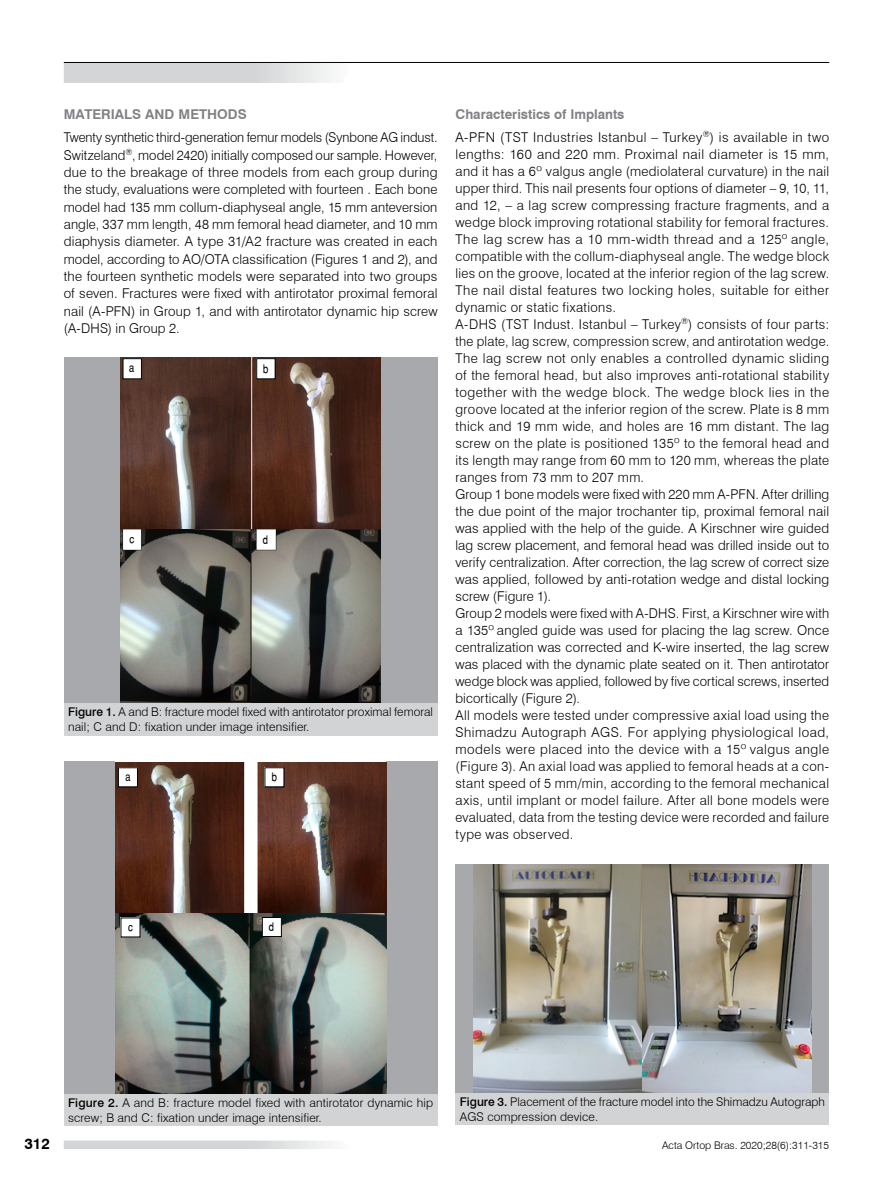
<style>
.page{position:relative;width:893px;height:1191px;background:#fff}
.page>*{position:absolute;margin:0;border:0;box-sizing:border-box;transform-origin:0 0}
.t1{font:700 15px "Swiss 721 BT";color:#000}
.t2{font:300 13.5px/17px "Swiss 721 BT";letter-spacing:.025em;color:#000}
.t3{font:300 13.5px/17.2px "Swiss 721 BT";letter-spacing:.025em;color:#000;text-align:justify;scale:.96 1}
.t4{font:700 13.5px "Swiss 721 BT";color:#808285}
.t5{font:300 12px/15px "Swiss 721 BT";letter-spacing:.01em;color:#000}
.t6{font:11.7px "Helvetica Narrow";color:#000}
.t7{font:300 10.5px "Swiss 721 BT";color:#000}
.s1{font-weight:500}
.s2{font-weight:700;color:#808285}
</style>
<div class="page">
<svg style="left:64px;top:63px;width:267px;height:20px;background:#d7d9da"></svg>
<svg style="left:64px;top:1140px;width:267px;height:9px;background:#dadcdc"></svg>
<hr style="left:64px;top:62px;width:765px;height:1px;background:#000">
<div style="left:64px;top:703px;width:373px;height:32px;background:#d1d3d4"></div>
<div style="left:64px;top:1093px;width:373px;height:33px;background:#d1d3d4"></div>
<div style="left:64px;top:357px;width:373px;height:345px;background:#a7a9ac"></div>
<img style="left:120px;top:357px;width:261px;height:345px">
<div style="left:123px;top:359px;width:18px;height:20px;background:#fff"></div>
<div style="left:123px;top:358px;width:19px;height:21px;border:1px solid #000"></div>
<div style="left:257px;top:359px;width:18px;height:20px;background:#fff"></div>
<div style="left:256px;top:358px;width:19px;height:21px;border:1px solid #000"></div>
<div style="left:128px;top:535px;width:10px;height:12px;background:#fff"></div>
<div style="left:259px;top:533px;width:13px;height:15px;background:#fff"></div>
<div style="left:64px;top:761px;width:373px;height:332px;background:#a7a9ac"></div>
<img style="left:115px;top:912px;width:271px;height:181px">
<img style="left:115px;top:762px;width:271px;height:150px">
<div style="left:118px;top:767px;width:19px;height:20px;background:#fff"></div>
<div style="left:118px;top:767px;width:20px;height:20px;border:1px solid #000"></div>
<div style="left:265px;top:767px;width:19px;height:20px;background:#fff"></div>
<div style="left:121px;top:918px;width:19px;height:19px;background:#fff"></div>
<div style="left:262px;top:917px;width:19px;height:19px;background:#fff"></div>
<div style="left:262px;top:917px;width:20px;height:19px;border:1px solid #000"></div>
<div style="left:455px;top:1092px;width:374px;height:32px;background:#d1d3d4"></div>
<div style="left:455px;top:864px;width:374px;height:228px;background:#a7a9ac"></div>
<img style="left:473px;top:864px;width:338px;height:228px">
<p class="t4" style="left:64px;top:106px;width:184px">MATERIALS AND METHODS</p>
<p class="t3" style="left:64px;top:129px;width:391px">Twenty synthetic third-generation femur models (Synbone AG indust.<br>Switzeland<sup>®</sup>, model 2420) initially composed our sample. However, due to the breakage of three models from each group during the study, evaluations were completed with fourteen . Each bone model had 135 mm collum-diaphyseal angle, 15 mm anteversion angle, 337 mm length, 48 mm femoral head diameter, and 10 mm diaphysis diameter. A type 31/A2 fracture was created in each model, according to AO/OTA classification (Figures 1 and 2), and the fourteen synthetic models were separated into two groups of seven. Fractures were fixed with antirotator proximal femoral nail (A-PFN) in Group 1, and with antirotator dynamic hip screw (A-DHS) in Group 2.</p>
<p class="t6" style="left:129px;top:361px;width:7px">a</p>
<p class="t6" style="left:263px;top:361px;width:7px">b</p>
<p class="t6" style="left:130px;top:532px;width:6px">c</p>
<p class="t6" style="left:263px;top:533px;width:7px">d</p>
<p class="t5" style="left:68px;top:704px;width:366px"><span class="s1">Figure 1.</span> A and B: fracture model fixed with antirotator proximal femoral nail; C and D: fixation under image intensifier.</p>
<p class="t6" style="left:125px;top:769px;width:7px">a</p>
<p class="t6" style="left:272px;top:770px;width:7px">b</p>
<p class="t2" style="left:455px;top:102px;width:375px;line-height:23.4px"><span class="s2">Characteristics of Implants<br></span>A-PFN (TST Industries Istanbul – Turkey<sup>®</sup>) is available in two</p>
<p class="t2" style="left:455px;top:146px;width:375px">lengths: 160 and 220 mm. Proximal nail diameter is 15 mm, and it has a 6º valgus angle (mediolateral curvature) in the nail upper third. This nail presents four options of diameter – 9, 10, 11, and 12, – a lag screw compressing fracture fragments, and a wedge block improving rotational stability for femoral fractures.<br>The lag screw has a 10 mm-width thread and a 125º angle, compatible with the collum-diaphyseal angle. The wedge block lies on the groove, located at the inferior region of the lag screw.<br>The nail distal features two locking holes, suitable for either dynamic or static fixations.<br>A-DHS (TST Indust. Istanbul – Turkey<sup>®</sup>) consists of four parts: the plate, lag screw, compression screw, and antirotation wedge.<br>The lag screw not only enables a controlled dynamic sliding of the femoral head, but also improves anti-rotational stability together with the wedge block. The wedge block lies in the groove located at the inferior region of the screw. Plate is 8 mm thick and 19 mm wide, and holes are 16 mm distant. The lag screw on the plate is positioned 135º to the femoral head and its length may range from 60 mm to 120 mm, whereas the plate ranges from 73 mm to 207 mm.<br>Group 1 bone models were fixed with 220 mm A-PFN. After drilling the due point of the major trochanter tip, proximal femoral nail was applied with the help of the guide. A Kirschner wire guided lag screw placement, and femoral head was drilled inside out to verify centralization. After correction, the lag screw of correct size was applied, followed by anti-rotation wedge and distal locking screw (Figure 1).<br>Group 2 models were fixed with A-DHS. First, a Kirschner wire with a 135º angled guide was used for placing the lag screw. Once centralization was corrected and K-wire inserted, the lag screw was placed with the dynamic plate seated on it. Then antirotator wedge block was applied, followed by five cortical screws, inserted bicortically (Figure 2).<br>All models were tested under compressive axial load using the Shimadzu Autograph AGS. For applying physiological load, models were placed into the device with a 15º valgus angle (Figure 3). An axial load was applied to femoral heads at a con&shy;stant speed of 5 mm/min, according to the femoral mechanical axis, until implant or model failure. After all bone models were evaluated, data from the testing device were recorded and failure type was observed.</p>
<p class="t6" style="left:128px;top:919px;width:6px">c</p>
<p class="t6" style="left:269px;top:919px;width:7px">d</p>
<p class="t5" style="left:68px;top:1095px;width:367px"><span class="s1">Figure 2.</span> A and B: fracture model fixed with antirotator dynamic hip screw; B and C: fixation under image intensifier.</p>
<p class="t5" style="left:460px;top:1093px;width:367px"><span class="s1">Figure 3.</span> Placement of the fracture model into the Shimadzu Autograph<br>AGS compression device.</p>
<p class="t1" style="left:24px;top:1134px;width:27px">312</p>
<p class="t7" style="left:662px;top:1138px;width:168px">Acta Ortop Bras. 2020;28(6):311-315</p>
</div>
